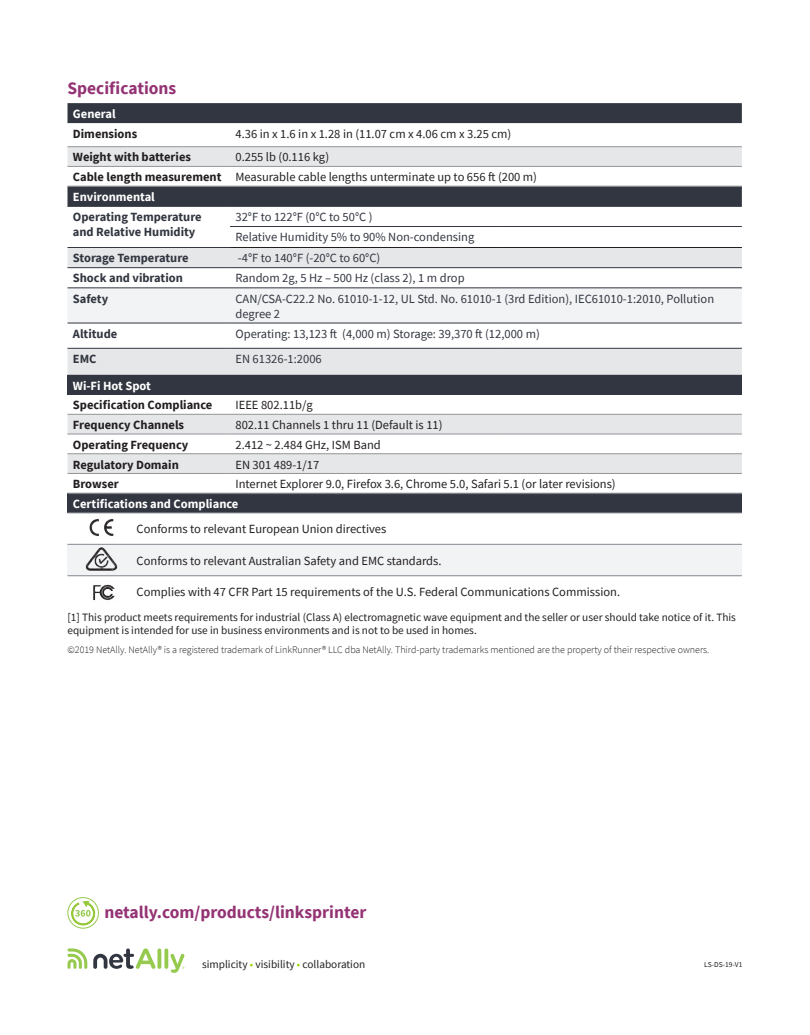
<style>
.page{position:relative;width:810px;height:1035px;background:#fff}
.page>*{position:absolute;margin:0;border:0;box-sizing:border-box;transform-origin:0 0}
.t1{font:700 17.5px "Source Sans Pro";color:#943374}
.t2{font:12.5px "Source Sans Pro";color:#231f20}
.t3{font:12.5px/15px "Source Sans Pro";color:#323640}
.t4{font:700 12.5px "Source Sans Pro";color:#231f20}
.t5{font:700 12.5px/15px "Source Sans Pro";color:#323640}
.t6{font:700 12.5px "Source Sans Pro";color:#fff}
.t7{font:11.25px/13.5px "Source Sans Pro";color:#231f20}
.t8{font:300 10px "Source Sans Pro";color:#231f20}
.t9{font:7.5px "Source Sans Pro";color:#231f20}
.s1{color:#97d700}
</style>
<div class="page">
<div style="left:68px;top:103px;width:674px;height:20px;background:#323640"></div>
<svg style="left:68px;top:123px;width:674px;height:370px"></svg>
<svg style="left:68px;top:147px;width:674px;height:326px"></svg>
<div style="left:68px;top:289px;width:674px;height:34px;background:#f2f3f4"></div>
<div style="left:68px;top:349px;width:674px;height:26px;background:#e6e7e9"></div>
<div style="left:68px;top:375px;width:674px;height:20px;background:#323640"></div>
<hr style="left:68px;top:146px;width:162px;height:1px;background:#939598">
<hr style="left:230px;top:146px;width:272px;height:1px;background:#939598">
<hr style="left:502px;top:146px;width:240px;height:1px;background:#939598">
<hr style="left:68px;top:166px;width:162px;height:1px;background:#939598">
<hr style="left:230px;top:166px;width:272px;height:1px;background:#939598">
<hr style="left:502px;top:166px;width:240px;height:1px;background:#939598">
<hr style="left:68px;top:186px;width:162px;height:1px;background:#939598">
<hr style="left:230px;top:186px;width:272px;height:1px;background:#939598">
<hr style="left:502px;top:186px;width:240px;height:1px;background:#939598">
<hr style="left:68px;top:414px;width:162px;height:1px;background:#939598">
<hr style="left:230px;top:414px;width:272px;height:1px;background:#939598">
<hr style="left:502px;top:414px;width:240px;height:1px;background:#939598">
<hr style="left:68px;top:434px;width:162px;height:1px;background:#939598">
<hr style="left:230px;top:434px;width:272px;height:1px;background:#939598">
<hr style="left:502px;top:434px;width:240px;height:1px;background:#939598">
<hr style="left:68px;top:453px;width:162px;height:1px;background:#939598">
<hr style="left:230px;top:453px;width:272px;height:1px;background:#939598">
<hr style="left:502px;top:453px;width:240px;height:1px;background:#939598">
<hr style="left:68px;top:473px;width:162px;height:1px;background:#939598">
<hr style="left:230px;top:473px;width:272px;height:1px;background:#939598">
<hr style="left:502px;top:473px;width:240px;height:1px;background:#939598">
<hr style="left:68px;top:206px;width:162px;height:1px;background:#323640">
<hr style="left:230px;top:206px;width:272px;height:1px;background:#323640">
<hr style="left:502px;top:206px;width:240px;height:1px;background:#323640">
<hr style="left:68px;top:267px;width:162px;height:1px;background:#323640">
<hr style="left:230px;top:267px;width:272px;height:1px;background:#323640">
<hr style="left:502px;top:267px;width:240px;height:1px;background:#323640">
<hr style="left:68px;top:288px;width:162px;height:1px;background:#323640">
<hr style="left:230px;top:288px;width:272px;height:1px;background:#323640">
<hr style="left:502px;top:288px;width:240px;height:1px;background:#323640">
<hr style="left:68px;top:323px;width:162px;height:1px;background:#323640">
<hr style="left:230px;top:323px;width:272px;height:1px;background:#323640">
<hr style="left:502px;top:323px;width:240px;height:1px;background:#323640">
<hr style="left:68px;top:348px;width:162px;height:1px;background:#323640">
<hr style="left:230px;top:348px;width:272px;height:1px;background:#323640">
<hr style="left:502px;top:348px;width:240px;height:1px;background:#323640">
<hr style="left:68px;top:247px;width:162px;height:1px;background:#323640">
<hr style="left:230px;top:247px;width:272px;height:1px;background:#231f20">
<hr style="left:502px;top:247px;width:240px;height:1px;background:#231f20">
<hr style="left:230px;top:226px;width:272px;height:1px;background:#323640">
<hr style="left:502px;top:226px;width:240px;height:1px;background:#323640">
<svg style="left:68px;top:949px;width:19px;height:20px"></svg>
<svg style="left:157px;top:949px;width:4px;height:20px"></svg>
<svg style="left:164px;top:949px;width:4px;height:20px"></svg>
<svg style="left:93px;top:949px;width:62px;height:20px"></svg>
<svg style="left:170px;top:954px;width:15px;height:19px"></svg>
<div style="left:68px;top:897px;width:31px;height:31px;border:1px solid #96ca4e;border-radius:50%"></div>
<svg style="left:70px;top:900px;width:26px;height:27px"></svg>
<div style="left:68px;top:494px;width:674px;height:19px;background:#323640"></div>
<div style="left:68px;top:544px;width:674px;height:32px;background:#f2f3f4"></div>
<hr style="left:68px;top:493px;width:674px;height:1px;background:#858891">
<hr style="left:68px;top:513px;width:674px;height:1px;background:#858891">
<hr style="left:68px;top:544px;width:674px;height:1px;background:#858891">
<hr style="left:68px;top:576px;width:674px;height:1px;background:#858891">
<img style="left:85px;top:543px;width:34px;height:33px">
<img style="left:93px;top:584px;width:22px;height:17px">
<img style="left:86px;top:512px;width:31px;height:24px">
<p class="t1" style="left:68px;top:77px;width:110px">Specifications</p>
<p class="t6" style="left:73px;top:105px;width:44px">General</p>
<p class="t4" style="left:73px;top:125px;width:66px">Dimensions</p>
<p class="t2" style="left:235px;top:126px;width:277px">4.36 in x 1.6 in x 1.28 in (11.07 cm x 4.06 cm x 3.25 cm)</p>
<p class="t4" style="left:73px;top:149px;width:120px">Weight with batteries</p>
<p class="t2" style="left:235px;top:149px;width:95px">0.255 lb (0.116 kg)</p>
<p class="t4" style="left:73px;top:169px;width:150px">Cable length measurement</p>
<p class="t2" style="left:235px;top:169px;width:303px">Measurable cable lengths unterminate up to 656 ft (200 m)</p>
<p class="t6" style="left:73px;top:188px;width:83px">Environmental</p>
<p class="t5" style="left:73px;top:209px;width:130px">Operating Temperature and Relative Humidity</p>
<p class="t3" style="left:235px;top:209px;width:139px">32°F to 122°F (0°C to 50°C )</p>
<p class="t3" style="left:235px;top:230px;width:240px">Relative Humidity 5% to 90% Non-condensing</p>
<p class="t5" style="left:73px;top:250px;width:117px">Storage Temperature</p>
<p class="t3" style="left:238px;top:251px;width:144px">-4°F to 140°F (-20°C to 60°C)</p>
<p class="t5" style="left:73px;top:271px;width:112px">Shock and vibration</p>
<p class="t3" style="left:235px;top:271px;width:231px">Random 2g, 5 Hz – 500 Hz (class 2), 1 m drop</p>
<p class="t5" style="left:73px;top:291px;width:37px">Safety</p>
<p class="t3" style="left:235px;top:291px;width:480px">CAN/CSA-C22.2 No. 61010-1-12, UL Std. No. 61010-1 (3rd Edition), IEC61010-1:2010, Pollution degree 2</p>
<p class="t5" style="left:73px;top:326px;width:46px">Altitude</p>
<p class="t3" style="left:235px;top:326px;width:306px">Operating: 13,123 ft (4,000 m) Storage: 39,370 ft (12,000 m)</p>
<p class="t5" style="left:73px;top:351px;width:25px">EMC</p>
<p class="t3" style="left:235px;top:351px;width:88px">EN 61326-1:2006</p>
<p class="t6" style="left:73px;top:377px;width:80px">Wi-Fi Hot Spot</p>
<p class="t4" style="left:73px;top:397px;width:141px">Specification Compliance</p>
<p class="t2" style="left:235px;top:397px;width:79px">IEEE 802.11b/g</p>
<p class="t4" style="left:73px;top:416px;width:113px">Frequency Channels</p>
<p class="t2" style="left:235px;top:417px;width:209px">802.11 Channels 1 thru 11 (Default is 11)</p>
<p class="t4" style="left:73px;top:436px;width:117px">Operating Frequency</p>
<p class="t2" style="left:235px;top:437px;width:147px">2.412 ~ 2.484 GHz, ISM Band</p>
<p class="t4" style="left:73px;top:456px;width:107px">Regulatory Domain</p>
<p class="t2" style="left:235px;top:456px;width:85px">EN 301 489-1/17</p>
<p class="t4" style="left:73px;top:476px;width:47px">Browser</p>
<p class="t2" style="left:235px;top:476px;width:382px">Internet Explorer 9.0, Firefox 3.6, Chrome 5.0, Safari 5.1 (or later revisions)</p>
<p class="t6" style="left:73px;top:495px;width:167px">Certifications and Compliance</p>
<p class="t2" style="left:137px;top:521px;width:251px">Conforms to relevant European Union directives</p>
<p class="t2" style="left:137px;top:553px;width:306px">Conforms to relevant Australian Safety and EMC standards.</p>
<p class="t2" style="left:137px;top:584px;width:485px">Complies with 47 CFR Part 15 requirements of the U.S. Federal Communications Commission.</p>
<p class="t7" style="left:68px;top:610px;width:670px">[1] This product meets requirements for industrial (Class A) electromagnetic wave equipment and the seller or user should take notice of it. This equipment is intended for use in business environments and is not to be used in homes.</p>
<p class="t8" style="left:68px;top:644px;width:644px">©2019 NetAlly. NetAlly® is a registered trademark of LinkRunner® LLC dba NetAlly. Third-party trademarks mentioned are the property of their respective owners.</p>
<p class="t1" style="left:104px;top:900px;width:264px">netally.com/products/linksprinter</p>
<p class="t7" style="left:202px;top:958px;width:165px">simplicity <span class="s1">•</span> visibility <span class="s1">•</span> collaboration</p>
<p class="t9" style="left:704px;top:960px;width:40px">LS-DS-19-V1</p>
</div>
